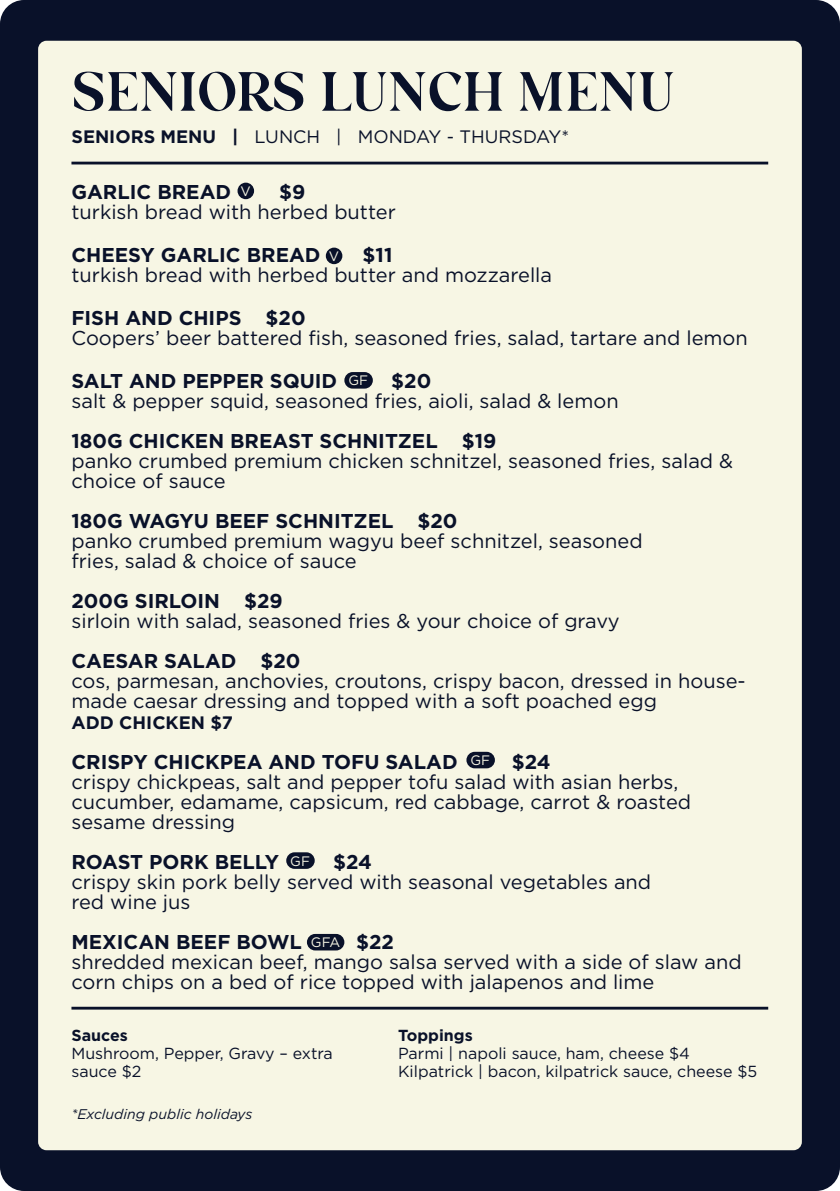
<style>
.page{position:relative;width:840px;height:1191px;background:#fff}
.page>*{position:absolute;margin:0;border:0;box-sizing:border-box;transform-origin:0 0}
.t1{font:66px "Carphe";color:#091129}
.Menu_Item{font:20px/20px "Gotham";color:#091129}
.Menu_Item-2{font:700 20px "Gotham";color:#091129}
.Description{font:20px "Gotham";color:#091129}
.t2{font:18px "Gotham";color:#091129}
.Menu_Item-3{font:700 18px "Gotham";color:#091129}
.Description-2{font:16px/18px "Gotham";color:#091129}
.Description-3{font:700 16px "Gotham";color:#091129}
.t3{font:italic 14px "Gotham";color:#091129}
.t4{font:13.6px "Gotham";color:#f7f6e4}
.s1{font-weight:700}
</style>
<div class="page">
<div style="left:0;top:0;width:839px;height:1191px;background:#091129;border-radius:24px"></div>
<div style="left:38px;top:41px;width:763px;height:1109px;background:#f7f6e4;border-radius:8px"></div>
<hr style="left:71px;top:1006px;width:696px;height:3px;background:#091129">
<div style="left:237px;top:183px;width:17px;height:16px;background:#091129;border-radius:50%"></div>
<div style="left:325px;top:248px;width:17px;height:16px;background:#091129;border-radius:50%"></div>
<hr style="left:71px;top:162px;width:696px;height:2px;background:#091129">
<div style="left:344px;top:372px;width:28px;height:16px;background:#091129;border-radius:8px"></div>
<div style="left:466px;top:752px;width:28px;height:16px;background:#091129;border-radius:8px"></div>
<div style="left:286px;top:852px;width:28px;height:17px;background:#091129;border-radius:8px"></div>
<div style="left:307px;top:934px;width:37px;height:16px;background:#091129;border-radius:8px"></div>
<p class="t1" style="left:71px;top:62px;width:604px">SENIORS LUNCH MENU</p>
<p class="t2" style="left:71px;top:125px;width:499px"><span class="s1">SENIORS MENU |</span> LUNCH | MONDAY - THURSDAY*</p>
<p class="Menu_Item-2" style="left:71px;top:178px;width:161px">GARLIC BREAD</p>
<p class="Menu_Item-2" style="left:279px;top:178px;width:28px">$9</p>
<p class="Description" style="left:71px;top:199px;width:325px">turkish bread with herbed butter</p>
<p class="Menu_Item-2" style="left:71px;top:241px;width:250px">CHEESY GARLIC BREAD</p>
<p class="Menu_Item-2" style="left:362px;top:241px;width:31px">$11</p>
<p class="Description" style="left:71px;top:262px;width:482px">turkish bread with herbed butter and mozzarella</p>
<p class="Menu_Item-2" style="left:71px;top:305px;width:235px">FISH AND CHIPS $20</p>
<p class="Description" style="left:71px;top:325px;width:677px">Coopers’ beer battered fish, seasoned fries, salad, tartare and lemon</p>
<p class="Menu_Item-2" style="left:71px;top:368px;width:267px">SALT AND PEPPER SQUID</p>
<p class="Menu_Item-2" style="left:391px;top:368px;width:41px">$20</p>
<p class="Menu_Item" style="left:71px;top:391px;width:548px">salt &amp; pepper squid, seasoned fries, aioli, salad &amp; lemon</p>
<p class="Menu_Item-2" style="left:71px;top:428px;width:426px">180G CHICKEN BREAST SCHNITZEL $19</p>
<p class="Menu_Item" style="left:71px;top:451px;width:662px">panko crumbed premium chicken schnitzel, seasoned fries, salad &amp; choice of sauce</p>
<p class="Menu_Item-2" style="left:71px;top:508px;width:387px">180G WAGYU BEEF SCHNITZEL $20</p>
<p class="Menu_Item" style="left:71px;top:531px;width:572px">panko crumbed premium wagyu beef schnitzel, seasoned fries, salad &amp; choice of sauce</p>
<p class="Menu_Item-2" style="left:71px;top:588px;width:213px">200G SIRLOIN $29</p>
<p class="Menu_Item" style="left:71px;top:611px;width:549px">sirloin with salad, seasoned fries &amp; your choice of gravy</p>
<p class="Menu_Item-2" style="left:71px;top:648px;width:230px">CAESAR SALAD $20</p>
<p class="Menu_Item" style="left:71px;top:671px;width:675px">cos, parmesan, anchovies, croutons, crispy bacon, dressed in house&shy;made caesar dressing and topped with a soft poached egg</p>
<p class="Menu_Item-3" style="left:71px;top:710px;width:163px">ADD CHICKEN $7</p>
<p class="Menu_Item-2" style="left:71px;top:748px;width:387px">CRISPY CHICKPEA AND TOFU SALAD</p>
<p class="Menu_Item-2" style="left:511px;top:748px;width:40px">$24</p>
<p class="Menu_Item" style="left:71px;top:771px;width:621px">crispy chickpeas, salt and pepper tofu salad with asian herbs, cucumber, edamame, capsicum, red cabbage, carrot &amp; roasted sesame dressing</p>
<p class="Menu_Item-2" style="left:71px;top:848px;width:209px">ROAST PORK BELLY</p>
<p class="Menu_Item-2" style="left:333px;top:848px;width:40px">$24</p>
<p class="Menu_Item" style="left:71px;top:871px;width:581px">crispy skin pork belly served with seasonal vegetables and red wine jus</p>
<p class="Menu_Item-2" style="left:71px;top:928px;width:232px">MEXICAN BEEF BOWL</p>
<p class="Menu_Item-2" style="left:356px;top:928px;width:39px">$22</p>
<p class="Menu_Item" style="left:71px;top:951px;width:671px">shredded mexican beef, mango salsa served with a side of slaw and corn chips on a bed of rice topped with jalapenos and lime</p>
<p class="t4" style="left:240px;top:183px;width:12px">V</p>
<p class="t4" style="left:329px;top:248px;width:12px">V</p>
<p class="t4" style="left:348px;top:372px;width:21px">GF</p>
<p class="t4" style="left:470px;top:751px;width:21px">GF</p>
<p class="t4" style="left:290px;top:852px;width:21px">GF</p>
<p class="t4" style="left:311px;top:933px;width:31px">GFA</p>
<p class="Description-3" style="left:71px;top:1024px;width:58px">Sauces</p>
<p class="Description-2" style="left:71px;top:1043px;width:263px">Mushroom, Pepper, Gravy – extra sauce $2</p>
<p class="t3" style="left:71px;top:1104px;width:182px">*Excluding public holidays</p>
<p class="Description-3" style="left:398px;top:1024px;width:76px">Toppings</p>
<p class="Description-2" style="left:398px;top:1043px;width:293px">Parmi | napoli sauce, ham, cheese $4</p>
<p class="Description-2" style="left:398px;top:1061px;width:360px">Kilpatrick | bacon, kilpatrick sauce, cheese $5</p>
</div>
